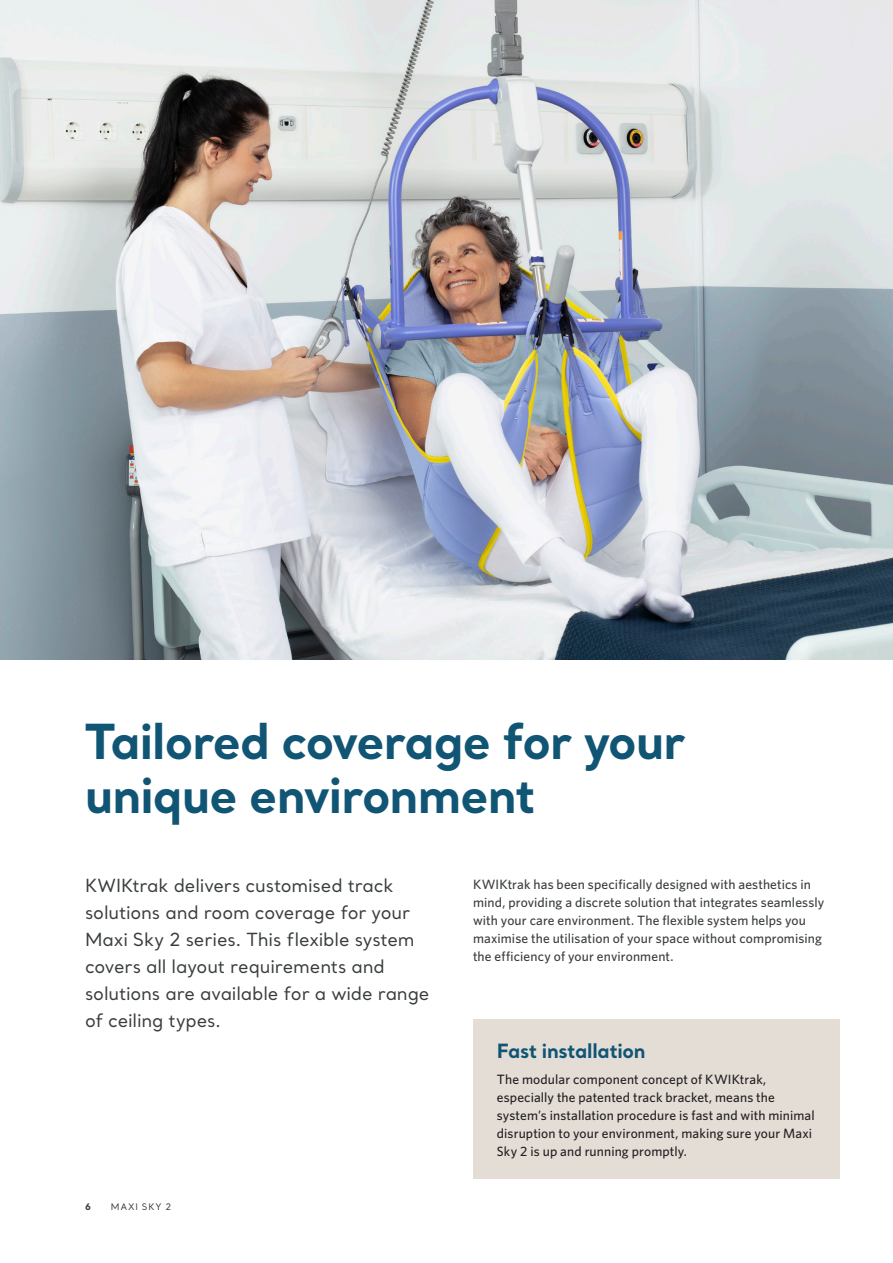
<style>
.page{position:relative;width:893px;height:1263px;background:#fff}
.page>*{position:absolute;margin:0;border:0;box-sizing:border-box;transform-origin:0 0}
.Headline_Santral_Bol{font:700 48px/54px "Santral";letter-spacing:-.02em;color:#115575}
.Preamble_Santral_Reg{font:700 19.5px "Santral";letter-spacing:-.01em;color:#115575}
.Preamble_Santral_Reg-2{font:18px/27px "Santral";letter-spacing:-.01em;color:#393d3d}
.Body_copy_Whitney_Me{font:500 13.5px/18px "Whitney HTF";letter-spacing:.01em;color:#393d3d}
.Indent_body_copy_Whi{font:500 13.5px/18px "Whitney HTF";letter-spacing:.01em;color:#231f20}
.t1{font:9px "Santral";letter-spacing:.09em;color:#393d3d}
.t2{font:700 9px "Santral";color:#393d3d}
</style>
<div class="page">
<div style="left:473px;top:1019px;width:367px;height:159px;background:#e3ddd6"></div>
<img style="left:0;top:0;width:893px;height:659px">
<p class="Headline_Santral_Bol" style="left:85px;top:713px;width:602px">Tailored coverage for your unique environment</p>
<p class="Preamble_Santral_Reg-2" style="left:85px;top:871px;width:346px">KWIKtrak delivers customised track solutions and room coverage for your Maxi Sky 2 series. This flexible system covers all layout requirements and solutions are available for a wide range of ceiling types.</p>
<p class="t2" style="left:85px;top:1200px;width:7px">6</p>
<p class="t1" style="left:111px;top:1201px;width:62px">MAXI SKY 2</p>
<p class="Body_copy_Whitney_Me" style="left:473px;top:875px;width:353px">KWIKtrak has been specifically designed with aesthetics in mind, providing a discrete solution that integrates seamlessly with your care environment. The flexible system helps you maximise the utilisation of your space without compromising the efficiency of your environment.</p>
<p class="Preamble_Santral_Reg" style="left:497px;top:1037px;width:150px">Fast installation</p>
<p class="Indent_body_copy_Whi" style="left:497px;top:1070px;width:319px">The modular component concept of KWIKtrak, especially the patented track bracket, means the system’s installation procedure is fast and with minimal disruption to your environment, making sure your Maxi Sky 2 is up and running promptly.</p>
</div>
